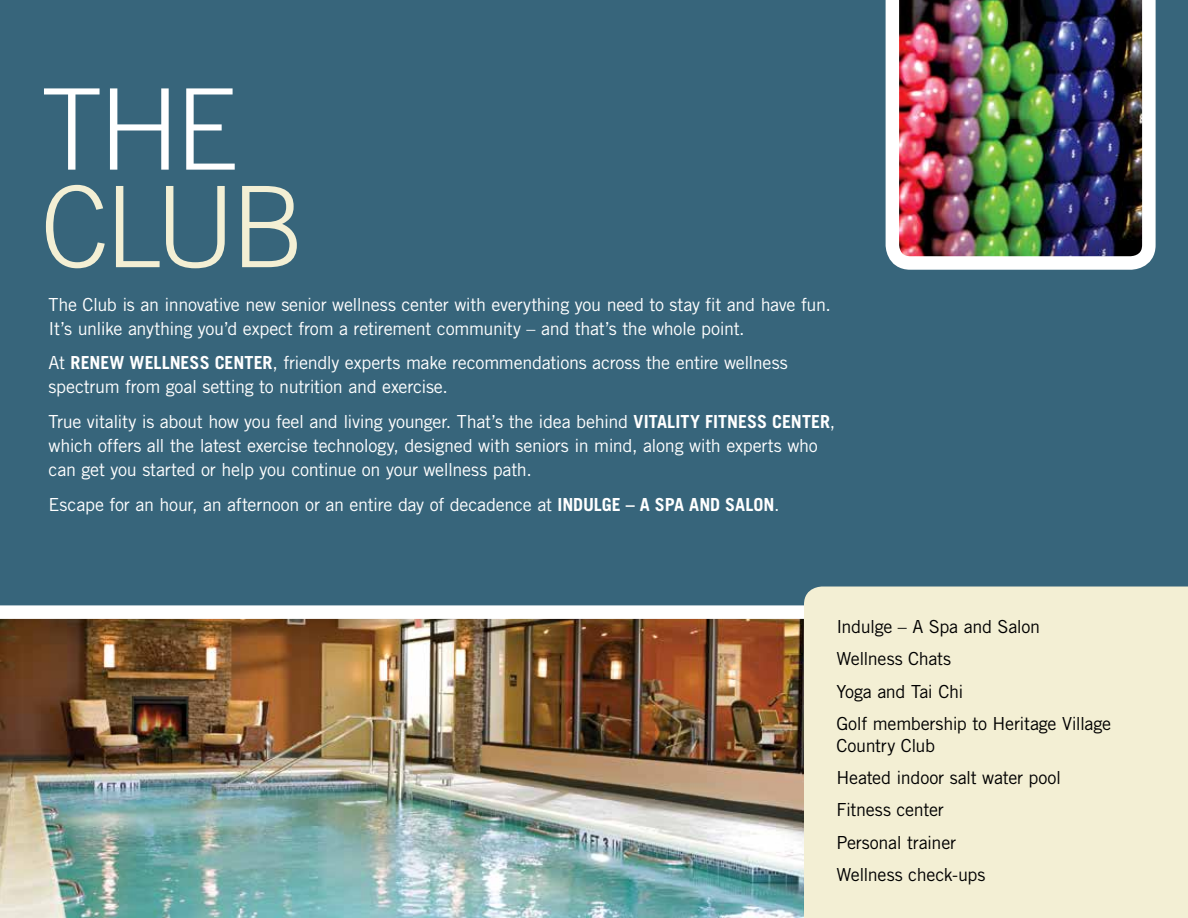
<style>
.page{position:relative;width:1188px;height:918px;background:#fff}
.page>*{position:absolute;margin:0;border:0;box-sizing:border-box;transform-origin:0 0}
.t1{font:300 112.5px "Trade Gothic";color:#f3efd4}
.t2{font:300 112.5px "Trade Gothic";color:#fff}
.t3{font:18px/24px "Trade Gothic";letter-spacing:-.02em;color:#fff}
.t4{font:18px/32.4px "Trade Gothic";letter-spacing:-.02em;color:#000}
.s1{font-weight:700}
</style>
<div class="page">
<img style="left:0;top:619px;width:804px;height:299px">
<div style="left:0;top:0;width:1188px;height:619px;background:#37657b"></div>
<img style="left:886px;top:0;width:270px;height:270px">
<div style="left:804px;top:587px;width:384px;height:331px;background:#f3efd4"></div>
<h1 class="t2" style="left:40px;top:63px;width:199px">THE</h1>
<h1 class="t1" style="left:40px;top:160px;width:267px">CLUB</h1>
<p class="t3" style="left:49px;top:292px;width:784px">The Club is an innovative new senior wellness center with everything you need to stay fit and have fun.<br>It’s unlike anything you’d expect from a retirement community – and that’s the whole point.</p>
<p class="t3" style="left:49px;top:351px;width:741px">At <span class="s1">RENEW WELLNESS CENTER</span>, friendly experts make recommendations across the entire wellness spectrum from goal setting to nutrition and exercise.</p>
<p class="t3" style="left:49px;top:410px;width:788px">True vitality is about how you feel and living younger. That’s the idea behind <span class="s1">VITALITY FITNESS CENTER</span>, which offers all the latest exercise technology, designed with seniors in mind, along with experts who can get you started or help you continue on your wellness path.</p>
<p class="t3" style="left:49px;top:492px;width:732px">Escape for an hour, an afternoon or an entire day of decadence at <span class="s1">INDULGE – A SPA AND SALON</span>.</p>
<p class="t4" style="left:836px;top:610px;width:276px">Indulge – A Spa and Salon<br>Wellness Chats<br>Yoga and Tai Chi<br>Golf membership to Heritage Village</p>
<p class="t4" style="left:836px;top:729px;width:226px">Country Club<br>Heated indoor salt water pool<br>Fitness center<br>Personal trainer<br>Wellness check-ups</p>
</div>
